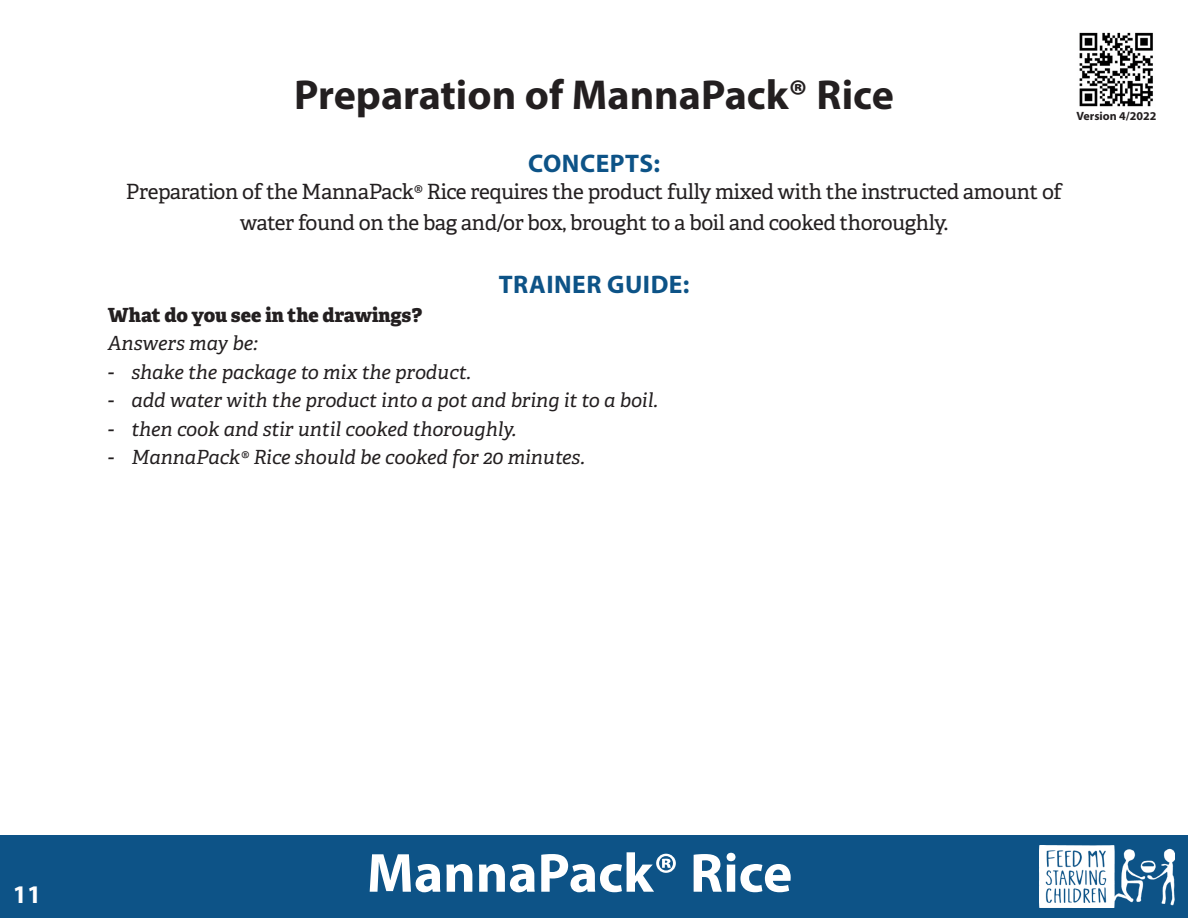
<style>
.page{position:relative;width:1188px;height:918px;background:#fff}
.page>*{position:absolute;margin:0;border:0;box-sizing:border-box;transform-origin:0 0}
.t1{font:700 55.5px "Myriad Pro";color:#fff}
.t2{font:700 42px "Myriad Pro";color:#231f20}
.t3{font:700 25.5px "Myriad Pro";letter-spacing:.02em;color:#0d5387}
.t4{font:700 25.5px "Myriad Pro";color:#fff}
.t5{font:21px "Adelle";letter-spacing:-.02em;color:#231f20}
.t6{font:italic 19.5px "Adelle";color:#231f20}
.t7{font:800 19.5px "Adelle";color:#231f20}
.t8{font:700 12px "Myriad Pro";color:#231f20}
</style>
<div class="page">
<div style="left:0;top:835px;width:1188px;height:83px;background:#0d5387"></div>
<img style="left:1040px;top:846px;width:134px;height:62px">
<img style="left:1079px;top:32px;width:74px;height:75px">
<p class="t2" style="left:294px;top:67px;width:601px">Preparation of MannaPack® Rice</p>
<p class="t3" style="left:528px;top:147px;width:133px">CONCEPTS:</p>
<p class="t5" style="left:126px;top:179px;width:938px">Preparation of the MannaPack® Rice requires the product fully mixed with the instructed amount of</p>
<p class="t5" style="left:240px;top:210px;width:710px">water found on the bag and/or box, brought to a boil and cooked thoroughly.</p>
<p class="t8" style="left:1076px;top:108px;width:82px">Version 4/2022</p>
<p class="t3" style="left:499px;top:268px;width:192px">TRAINER GUIDE:</p>
<p class="t7" style="left:108px;top:302px;width:316px">What do you see in the drawings?</p>
<p class="t6" style="left:108px;top:331px;width:151px">Answers may be:</p>
<p class="t6" style="left:108px;top:360px;width:365px">- shake the package to mix the product.</p>
<p class="t6" style="left:108px;top:388px;width:551px">- add water with the product into a pot and bring it to a boil.</p>
<p class="t6" style="left:108px;top:417px;width:410px">- then cook and stir until cooked thoroughly.</p>
<p class="t6" style="left:108px;top:445px;width:478px">- MannaPack® Rice should be cooked for 20 minutes.</p>
<p class="t4" style="left:13px;top:878px;width:30px">11</p>
<p class="t1" style="left:367px;top:837px;width:427px">MannaPack® Rice</p>
</div>
